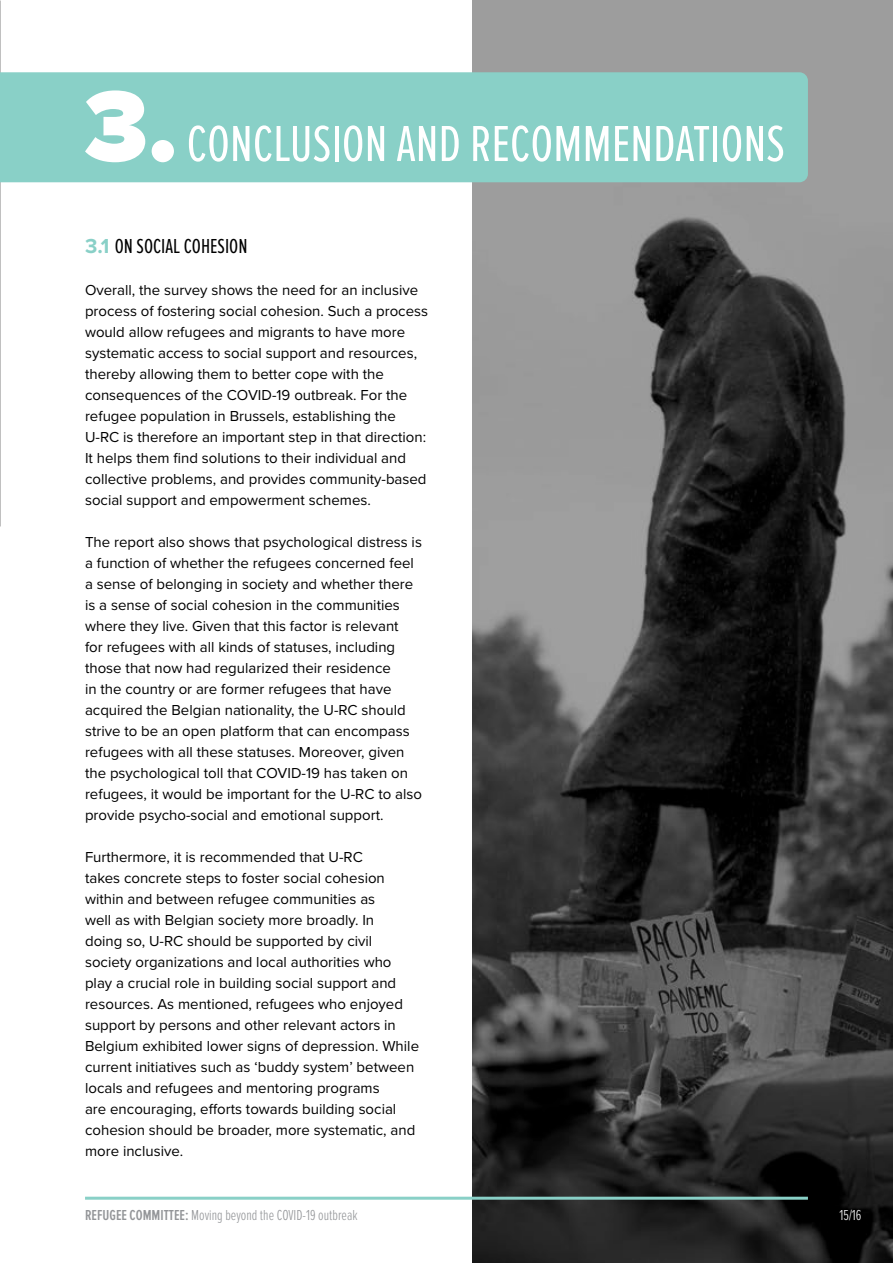
<style>
.page{position:relative;width:893px;height:1263px;background:#fff}
.page>*{position:absolute;margin:0;border:0;box-sizing:border-box;transform-origin:0 0}
.t1{font:52.5px "Proxima Nova Ex Cn";color:#fff}
.t2{font:21px "Proxima Nova Ex Cn";color:#000}
.t3{font:15px/21px "Proxima Nova";color:#000}
.t4{font:300 15px "Proxima Nova Ex Cn";color:#939598}
.t5{font:300 15px "Proxima Nova Ex Cn";color:#fff}
.s1{font-family:"Proxima Nova";font-weight:900;font-size:104.25px}
.s2{font-family:"Proxima Nova";font-weight:700;color:#89d0c7}
.s3{font-weight:600}
</style>
<div class="page">
<img style="left:0;top:0;width:1px;height:526px">
<img style="left:472px;top:0;width:421px;height:1263px">
<div style="left:0;top:72px;width:808px;height:110px;background:#89d0c7"></div>
<hr style="left:85px;top:1197px;width:723px;height:3px;background:#89d0c7">
<h1 class="t1" style="left:84px;top:114px;width:703px"><span class="s1">3.</span> CONCLUSION AND RECOMMENDATIONS</h1>
<h2 class="t2" style="left:85px;top:234px;width:164px"><span class="s2">3.1</span> ON SOCIAL COHESION</h2>
<p class="t3" style="left:85px;top:280px;width:344px">Overall, the survey shows the need for an inclusive process of fostering social cohesion. Such a process would allow refugees and migrants to have more systematic access to social support and resources, thereby allowing them to better cope with the consequences of the COVID-19 outbreak. For the refugee population in Brussels, establishing the U-RC is therefore an important step in that direction:<br>It helps them find solutions to their individual and collective problems, and provides community-based social support and empowerment schemes.</p>
<p class="t3" style="left:85px;top:532px;width:338px">The report also shows that psychological distress is a function of whether the refugees concerned feel a sense of belonging in society and whether there is a sense of social cohesion in the communities where they live. Given that this factor is relevant<br>for refugees with all kinds of statuses, including those that now had regularized their residence<br>in the country or are former refugees that have acquired the Belgian nationality, the U-RC should strive to be an open platform that can encompass refugees with all these statuses. Moreover, given the psychological toll that COVID-19 has taken on refugees, it would be important for the U-RC to also provide psycho-social and emotional support.</p>
<p class="t3" style="left:85px;top:847px;width:336px">Furthermore, it is recommended that U-RC<br>takes concrete steps to foster social cohesion within and between refugee communities as<br>well as with Belgian society more broadly. In<br>doing so, U-RC should be supported by civil society organizations and local authorities who play a crucial role in building social support and resources. As mentioned, refugees who enjoyed support by persons and other relevant actors in Belgium exhibited lower signs of depression. While current initiatives such as ‘buddy system’ between locals and refugees and mentoring programs<br>are encouraging, efforts towards building social cohesion should be broader, more systematic, and more inclusive.</p>
<p class="t4" style="left:85px;top:1207px;width:274px"><span class="s3">REFUGEE COMMITTEE:</span> Moving beyond the COVID-19 outbreak</p>
<p class="t5" style="left:839px;top:1207px;width:23px">15/16</p>
</div>
